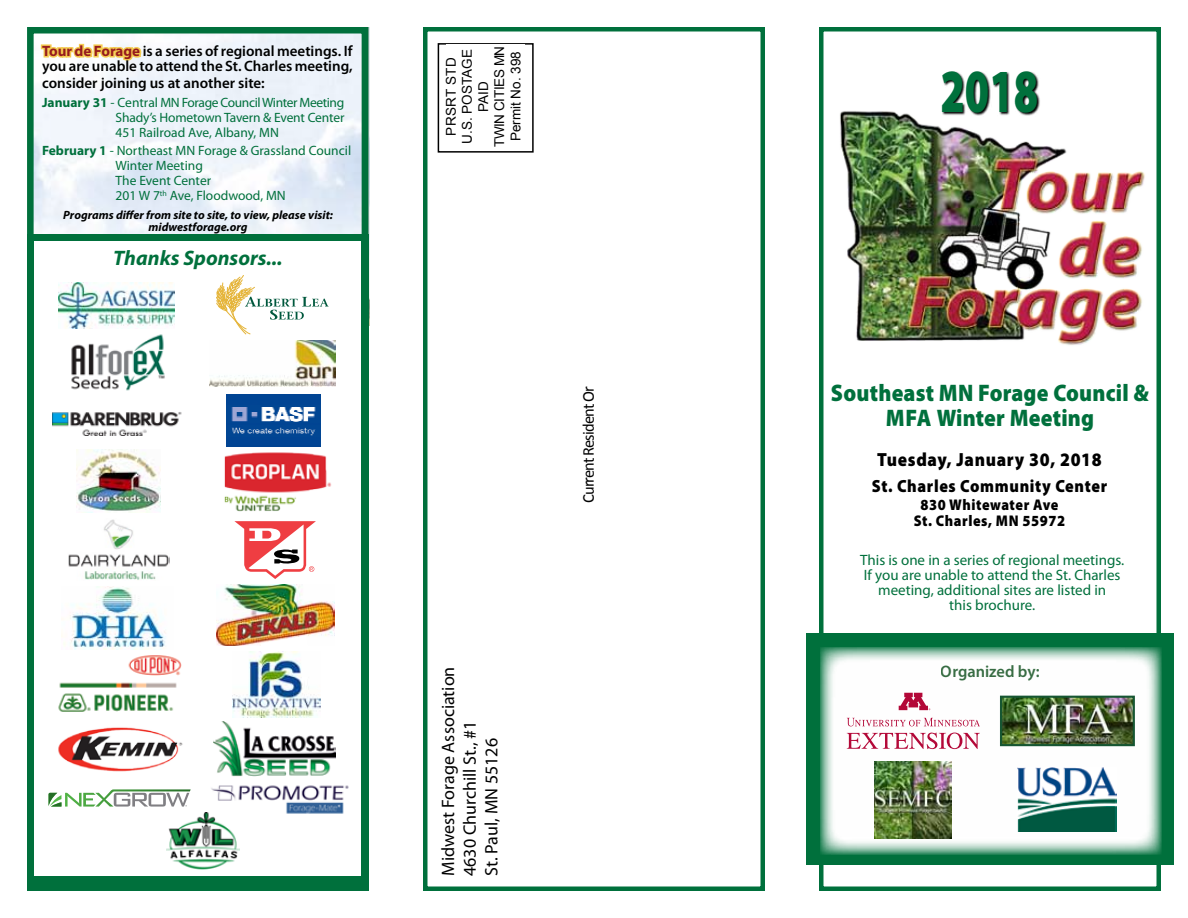
<style>
.page{position:relative;width:1188px;height:918px;background:#fff}
.page>*{position:absolute;margin:0;border:0;box-sizing:border-box;transform-origin:0 0}
.t1{font:900 61.5px "Myriad Pro";color:#00703c;scale:.69 1}
.t2{font:900 24px/24.9px "Myriad Pro";letter-spacing:.01em;color:#00703c;text-align:center;scale:.91 1}
.t3{font:italic 700 21px "Myriad Pro";color:#00703c}
.t4{font:900 19.05px "Myriad Pro";letter-spacing:.04em;color:#000;scale:.91 1}
.t5{font:18px/21.6px "Myriad Pro";color:#000}
.t6{font:900 17.7px "Myriad Pro";letter-spacing:.04em;color:#000;scale:.91 1}
.t7{font:600 16.65px "Myriad Pro";color:#215c2e}
.t8{font:16.5px "Calibri";letter-spacing:-.055em;color:#000}
.t9{font:900 15.6px/15.6px "Myriad Pro";letter-spacing:.04em;color:#000;text-align:center;scale:.91 1}
.t10{font:15px/15px "Myriad Pro";color:#00703c;text-align:center}
.t11{font:600 15px/15px "Myriad Pro";color:#000101}
.t12{font:13.5px/15px "Myriad Pro";color:#00703c;text-align:justify}
.t13{font:13.5px/16.2px "Arial";color:#000;text-align:center}
.t14{font:italic 700 12px/12px "Myriad Pro";color:#000101;text-align:center}
.s1{font-weight:700;color:#961b1e}
.s2{font-weight:700}
</style>
<div class="page">
<div style="left:423px;top:27px;width:342px;height:864px;border:4px solid #00703c"></div>
<div style="left:27px;top:27px;width:341px;height:269px;border:7px solid #00703c"></div>
<svg style="left:39px;top:27px;width:104px;height:114px"></svg>
<div style="left:438px;top:43px;width:96px;height:110px;border:2px solid #000"></div>
<div style="left:446px;top:45px;width:78px;height:103px;background:#fff"></div>
<div style="left:819px;top:27px;width:342px;height:864px;border:4px solid #00703c"></div>
<div style="left:806px;top:633px;width:368px;height:232px;background:#00703c"></div>
<svg style="left:820px;top:647px;width:342px;height:207px;background:#e0ede7"></svg>
<img style="left:1003px;top:699px;width:129px;height:44px">
<div style="left:1000px;top:696px;width:135px;height:50px;border:2px solid #165632"></div>
<svg style="left:847px;top:718px;width:133px;height:8px"></svg>
<svg style="left:899px;top:693px;width:31px;height:17px"></svg>
<svg style="left:847px;top:733px;width:133px;height:16px;background:#e7b3c2"></svg>
<img style="left:840px;top:111px;width:305px;height:234px">
<svg style="left:942px;top:71px;width:99px;height:45px"></svg>
<img style="left:1018px;top:767px;width:99px;height:64px">
<img style="left:875px;top:762px;width:77px;height:77px">
<div style="left:27px;top:234px;width:342px;height:657px;background:#00703c"></div>
<div style="left:35px;top:241px;width:326px;height:635px;background:#fff"></div>
<img style="left:224px;top:452px;width:107px;height:59px">
<img style="left:58px;top:727px;width:125px;height:45px">
<svg style="left:234px;top:521px;width:82px;height:58px"></svg>
<img style="left:62px;top:586px;width:104px;height:63px">
<img style="left:58px;top:655px;width:124px;height:57px">
<svg style="left:49px;top:789px;width:142px;height:18px"></svg>
<img style="left:214px;top:722px;width:122px;height:55px">
<img style="left:53px;top:412px;width:129px;height:24px">
<svg style="left:216px;top:275px;width:113px;height:59px"></svg>
<img style="left:71px;top:334px;width:94px;height:57px">
<img style="left:77px;top:450px;width:84px;height:63px">
<img style="left:68px;top:519px;width:102px;height:61px">
<img style="left:227px;top:394px;width:94px;height:53px">
<img style="left:232px;top:652px;width:89px;height:66px">
<img style="left:58px;top:282px;width:117px;height:46px">
<img style="left:216px;top:585px;width:119px;height:61px">
<svg style="left:260px;top:635px;width:48px;height:19px"></svg>
<img style="left:166px;top:812px;width:73px;height:58px">
<img style="left:210px;top:340px;width:126px;height:46px">
<img style="left:210px;top:785px;width:139px;height:30px">
<p class="t11" style="left:42px;top:43px;width:312px"><span class="s1">Tour de Forage</span> is a series of regional meetings. If you are unable to attend the St. Charles meeting,</p>
<p class="t11" style="left:42px;top:75px;width:224px">consider joining us at another site:</p>
<p class="t12" style="left:116px;top:95px;width:230px;text-indent:-73px"><span class="s2">January 31</span> - Central MN Forage Council Winter Meeting Shady’s Hometown Tavern &amp; Event Center 451 Railroad Ave, Albany, MN</p>
<p class="t12" style="left:116px;top:143px;width:237px;text-align:left;text-indent:-73px"><span class="s2">February 1</span> - Northeast MN Forage &amp; Grassland Council<br>Winter Meeting<br>The Event Center<br>201 W 7<sup>th</sup> Ave, Floodwood, MN</p>
<p class="t14" style="left:63px;top:208px;width:271px">Programs differ from site to site, to view, please visit: midwestforage.org</p>
<h3 class="t3" style="left:113px;top:244px;width:171px">Thanks Sponsors...</h3>
<p class="t13" style="left:443px;top:147px;width:103px;rotate:-90deg">PRSRT STD<br>U.S. POSTAGE<br>PAID<br>TWIN CITIES MN<br>Permit No. 398</p>
<h3 class="t5" style="left:437px;top:876px;width:211px;rotate:-90deg">Midwest Forage Association<br>4630 Churchill St., #1<br>St. Paul, MN 55126</h3>
<p class="t8" style="left:578px;top:503px;width:118px;rotate:-90deg">Current Resident Or</p>
<h1 class="t1" style="left:940px;top:56px;width:143px">2018</h1>
<h2 class="t2" style="left:831px;top:381px;width:351px">Southeast MN Forage Council &amp;<br>MFA Winter Meeting</h2>
<h3 class="t4" style="left:877px;top:449px;width:248px">Tuesday, January 30, 2018</h3>
<h3 class="t6" style="left:872px;top:476px;width:260px">St. Charles Community Center</h3>
<p class="t9" style="left:914px;top:497px;width:168px">830 Whitewater Ave<br>St. Charles, MN 55972</p>
<p class="t10" style="left:860px;top:552px;width:266px">This is one in a series of regional meetings.<br>If you are unable to attend the St. Charles meeting, additional sites are listed in<br>this brochure.</p>
<p class="t7" style="left:952px;top:656px;width:77px">Hosted By:</p>
<p class="t7" style="left:941px;top:661px;width:100px">Organized by:</p>
</div>
